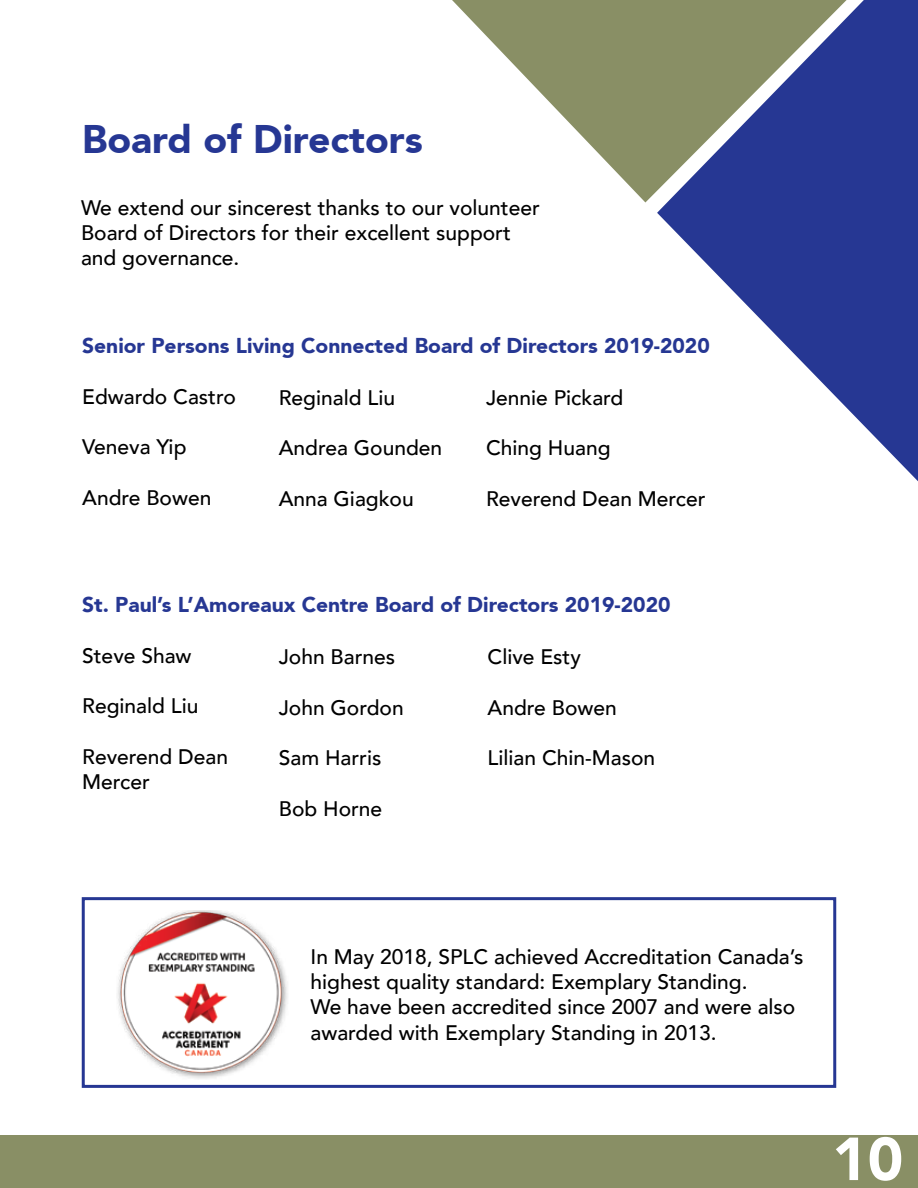
<style>
.page{position:relative;width:918px;height:1188px;background:#fff}
.page>*{position:absolute;margin:0;border:0;box-sizing:border-box;transform-origin:0 0}
.t1{font:900 60px "Avenir";color:#fff}
.t2{font:900 39px "Avenir";color:#263793}
.t3{font:500 21px/25.2px "Avenir";color:#000}
.t4{font:900 21px "Avenir";color:#263793}
</style>
<div class="page">
<svg style="left:452px;top:0;width:205px;height:202px;fill:#898f65"></svg>
<svg style="left:657px;top:0;width:261px;height:481px;fill:#263793"></svg>
<div style="left:0;top:1135px;width:918px;height:53px;background:#898f65"></div>
<div style="left:82px;top:897px;width:754px;height:191px;border:3px solid #263793"></div>
<img style="left:117px;top:910px;width:171px;height:169px">
<h2 class="t2" style="left:82px;top:122px;width:342px">Board of Directors</h2>
<p class="t3" style="left:81px;top:197px;width:460px">We extend our sincerest thanks to our volunteer<br>Board of Directors for their excellent support and governance.</p>
<p class="t4" style="left:82px;top:336px;width:629px">Senior Persons Living Connected Board of Directors 2019-2020</p>
<p class="t3" style="left:82px;top:386px;width:155px">Edwardo Castro</p>
<p class="t3" style="left:82px;top:436px;width:106px">Veneva Yip</p>
<p class="t3" style="left:82px;top:487px;width:131px">Andre Bowen</p>
<p class="t3" style="left:279px;top:387px;width:118px">Reginald Liu</p>
<p class="t3" style="left:279px;top:437px;width:165px">Andrea Gounden</p>
<p class="t3" style="left:279px;top:488px;width:137px">Anna Giagkou</p>
<p class="t3" style="left:486px;top:387px;width:139px">Jennie Pickard</p>
<p class="t3" style="left:486px;top:437px;width:126px">Ching Huang</p>
<p class="t3" style="left:486px;top:488px;width:221px">Reverend Dean Mercer</p>
<p class="t4" style="left:82px;top:595px;width:590px">St. Paul’s L’Amoreaux Centre Board of Directors 2019-2020</p>
<p class="t3" style="left:82px;top:645px;width:111px">Steve Shaw</p>
<p class="t3" style="left:82px;top:695px;width:118px">Reginald Liu</p>
<p class="t3" style="left:82px;top:746px;width:147px">Reverend Dean<br>Mercer</p>
<p class="t3" style="left:279px;top:646px;width:118px">John Barnes</p>
<p class="t3" style="left:279px;top:697px;width:126px">John Gordon</p>
<p class="t3" style="left:279px;top:747px;width:104px">Sam Harris</p>
<p class="t3" style="left:279px;top:798px;width:105px">Bob Horne</p>
<p class="t3" style="left:488px;top:646px;width:95px">Clive Esty</p>
<p class="t3" style="left:488px;top:697px;width:131px">Andre Bowen</p>
<p class="t3" style="left:488px;top:747px;width:169px">Lilian Chin-Mason</p>
<p class="t3" style="left:310px;top:946px;width:494px">In May 2018, SPLC achieved Accreditation Canada’s highest quality standard: Exemplary Standing.<br>We have been accredited since 2007 and were also awarded with Exemplary Standing in 2013.</p>
<h1 class="t1" style="left:832px;top:1133px;width:73px">10</h1>
</div>
